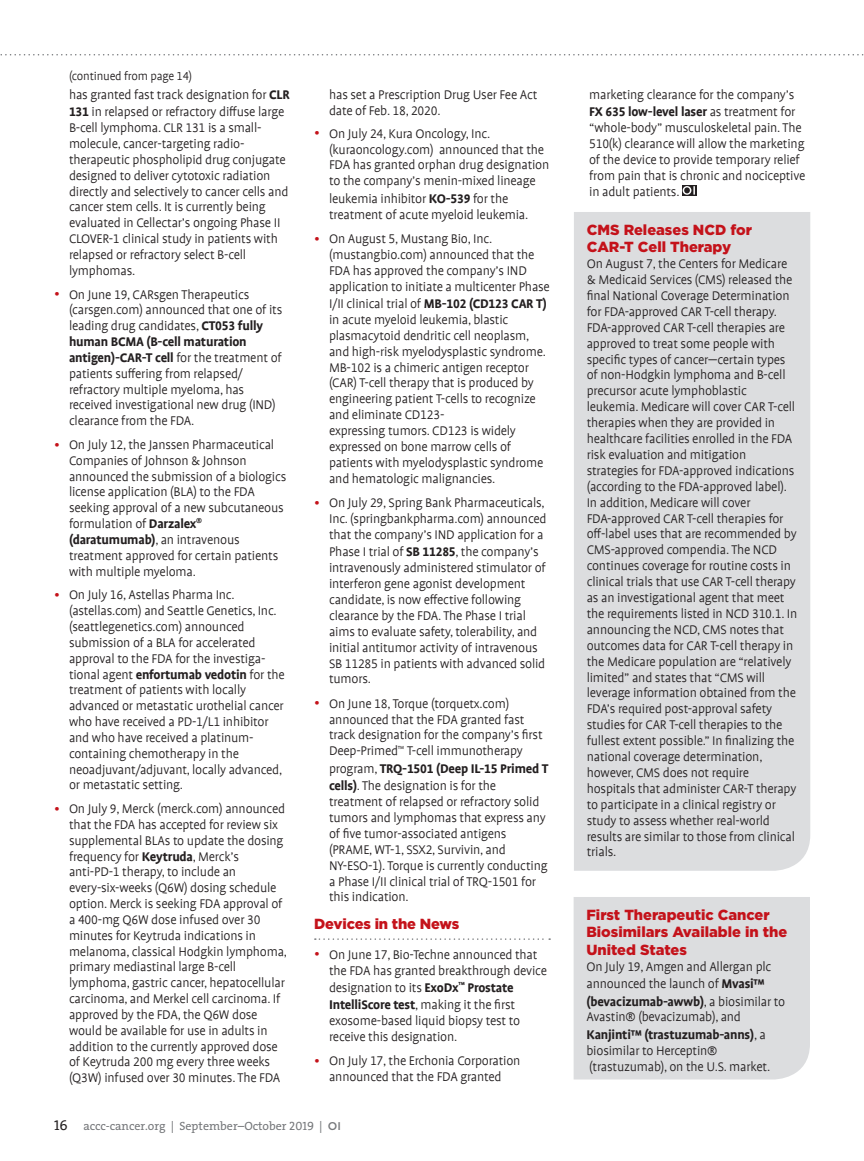
<style>
.page{position:relative;width:864px;height:1161px;background:#fff}
.page>*{position:absolute;margin:0;border:0;box-sizing:border-box;transform-origin:0 0}
.Dept_Subhead{font:900 14.7px/17.7px "Gotham";color:#c4121a}
.Tools_H1{font:900 14.7px "Gotham";letter-spacing:-.01em;color:#c4121a}
.Tools_BL{font:300 14.25px/15.9px "Profile Offc";letter-spacing:-.015em;color:#231f20}
.t1{font:14.25px "The Serif Caps";color:#231f20}
.NEW_Feature_Caption{font:300 13.2px "Profile Offc";letter-spacing:-.015em;color:#231f20}
.t2{font:12px "The Serif B W5 Plain";color:#76787b}
.s1{font-weight:700}
.s2{font-size:18px;color:#c4121a}
.s3{font-family:"The Serif Caps"}
.s4{font-family:"Gotham";font-weight:500;font-size:11.25px}
</style>
<div class="page">
<svg style="left:0;top:54px;width:864px;height:2px"></svg>
<svg style="left:315px;top:938px;width:235px;height:2px"></svg>
<div style="left:682px;top:185px;width:15px;height:11px;background:#231f20"></div>
<svg style="left:683px;top:186px;width:12px;height:9px"></svg>
<div style="left:574px;top:212px;width:236px;height:659px;background:#dcdddf"></div>
<div style="left:574px;top:897px;width:236px;height:183px;background:#dcdddf"></div>
<p class="NEW_Feature_Caption" style="left:69px;top:69px;width:125px">(continued from page 14)</p>
<p class="Tools_BL" style="left:69px;top:87px;width:222px;line-height:17.4px">has granted fast track designation for <span class="s1">CLR<br>131</span> in relapsed or refractory diffuse large</p>
<p class="Tools_BL" style="left:69px;top:121px;width:221px">B-cell lymphoma. CLR 131 is a small&shy;molecule, cancer-targeting radio&shy;therapeutic phospholipid drug conjugate designed to deliver cytotoxic radiation directly and selectively to cancer cells and cancer stem cells. It is currently being evaluated in Cellectar’s ongoing Phase II CLOVER-1 clinical study in patients with relapsed or refractory select B-cell lymphomas.</p>
<p class="Tools_BL" style="left:69px;top:287px;width:215px;text-indent:-15px"><span class="s2">•</span> On June 19, CARsgen Therapeutics (carsgen.com) announced that one of its leading drug candidates, <span class="s1">CT053 fully human BCMA (B-cell maturation antigen)-CAR-T cell</span> for the treatment of patients suffering from relapsed/ refractory multiple myeloma, has received investigational new drug (IND) clearance from the FDA.</p>
<p class="Tools_BL" style="left:69px;top:438px;width:219px;text-indent:-15px"><span class="s2">•</span> On July 12, the Janssen Pharmaceutical Companies of Johnson &amp; Johnson announced the submission of a biologics license application (BLA) to the FDA seeking approval of a new subcutaneous formulation of <span class="s1">Darzalex</span><sup>® </sup><span class="s1">(daratumumab)</span>, an intravenous treatment approved for certain patients with multiple myeloma.</p>
<p class="Tools_BL" style="left:69px;top:588px;width:217px;text-indent:-15px"><span class="s2">•</span> On July 16, Astellas Pharma Inc. (astellas.com) and Seattle Genetics, Inc. (seattlegenetics.com) announced submission of a BLA for accelerated approval to the FDA for the investiga&shy;tional agent <span class="s1">enfortumab vedotin</span> for the treatment of patients with locally advanced or metastatic urothelial cancer who have received a PD-1/L1 inhibitor and who have received a platinum&shy;containing chemotherapy in the neoadjuvant/adjuvant, locally advanced, or metastatic setting.</p>
<p class="Tools_BL" style="left:69px;top:802px;width:220px;text-indent:-15px"><span class="s2">•</span> On July 9, Merck (merck.com) announced that the FDA has accepted for review six supplemental BLAs to update the dosing frequency for <span class="s1">Keytruda</span>, Merck’s anti-PD-1 therapy, to include an every-six-weeks (Q6W) dosing schedule option. Merck is seeking FDA approval of a 400-mg Q6W dose infused over 30 minutes for Keytruda indications in melanoma, classical Hodgkin lymphoma, primary mediastinal large B-cell lymphoma, gastric cancer, hepatocellular carcinoma, and Merkel cell carcinoma. If approved by the FDA, the Q6W dose would be available for use in adults in addition to the currently approved dose of Keytruda 200 mg every three weeks (Q3W) infused over 30 minutes. The FDA</p>
<p class="Tools_BL" style="left:329px;top:88px;width:210px">has set a Prescription Drug User Fee Act date of Feb. 18, 2020.</p>
<p class="Tools_BL" style="left:329px;top:126px;width:222px;text-indent:-15px"><span class="s2">•</span> On July 24, Kura Oncology, Inc. (kuraoncology.com) announced that the FDA has granted orphan drug designation to the company’s menin-mixed lineage</p>
<p class="Tools_BL" style="left:329px;top:191px;width:201px">leukemia inhibitor <span class="s1">KO-539</span> for the treatment of acute myeloid leukemia.</p>
<p class="Tools_BL" style="left:329px;top:231px;width:222px;text-indent:-15px"><span class="s2">•</span> On August 5, Mustang Bio, Inc. (mustangbio.com) announced that the FDA has approved the company’s IND application to initiate a multicenter Phase</p>
<p class="Tools_BL" style="left:329px;top:297px;width:219px">I/II clinical trial of <span class="s1">MB-102 (CD123 CAR T) </span>in acute myeloid leukemia, blastic plasmacytoid dendritic cell neoplasm, and high-risk myelodysplastic syndrome.<br>MB-102 is a chimeric antigen receptor (CAR) T-cell therapy that is produced by engineering patient T-cells to recognize and eliminate CD123-<br>expressing tumors. CD123 is widely expressed on bone marrow cells of patients with myelodysplastic syndrome and hematologic malignancies.</p>
<p class="Tools_BL" style="left:329px;top:496px;width:219px;text-indent:-15px"><span class="s2">•</span> On July 29, Spring Bank Pharmaceuticals,<br>Inc. (springbankpharma.com) announced that the company’s IND application for a</p>
<p class="Tools_BL" style="left:329px;top:545px;width:218px">Phase I trial of <span class="s1">SB 11285</span>, the company’s intravenously administered stimulator of interferon gene agonist development candidate, is now effective following clearance by the FDA. The Phase I trial aims to evaluate safety, tolerability, and initial antitumor activity of intravenous SB 11285 in patients with advanced solid tumors.</p>
<p class="Tools_BL" style="left:329px;top:696px;width:215px;text-indent:-15px"><span class="s2">•</span> On June 18, Torque (torquetx.com) announced that the FDA granted fast track designation for the company’s first Deep-Primed<sup>™</sup> T-cell immunotherapy</p>
<p class="Tools_BL" style="left:329px;top:761px;width:221px;line-height:17.4px">program, <span class="s1">TRQ-1501 (Deep IL-15 Primed T cells)</span>. The designation is for the</p>
<p class="Tools_BL" style="left:329px;top:795px;width:220px">treatment of relapsed or refractory solid tumors and lymphomas that express any of five tumor-associated antigens (PRAME, WT-1, SSX2, Survivin, and NY-ESO-1). Torque is currently conducting a Phase I/II clinical trial of TRQ-1501 for this indication.</p>
<p class="Tools_H1" style="left:314px;top:914px;width:147px">Devices in the News</p>
<p class="Tools_BL" style="left:329px;top:947px;width:219px;text-indent:-15px"><span class="s2">•</span> On June 17, Bio-Techne announced that the FDA has granted breakthrough device</p>
<p class="Tools_BL" style="left:329px;top:980px;width:188px;line-height:17.4px">designation to its <span class="s1">ExoDx</span><sup>™</sup> <span class="s1">Prostate<br>IntelliScore test</span>, making it the first</p>
<p class="Tools_BL" style="left:329px;top:1014px;width:193px">exosome-based liquid biopsy test to receive this designation.</p>
<p class="Tools_BL" style="left:314px;top:1054px;width:208px;text-align:center"><span class="s2">•</span> On July 17, the Erchonia Corporation announced that the FDA granted</p>
<p class="t1" style="left:54px;top:1113px;width:15px">16</p>
<p class="t2" style="left:83px;top:1118px;width:259px">accc-cancer.org | September–October <span class="s3">2019</span> | <span class="s4">OI</span></p>
<p class="Tools_BL" style="left:589px;top:87px;width:208px;line-height:17.4px">marketing clearance for the company’s<br><span class="s1">FX 635 low-level laser</span> as treatment for</p>
<p class="Tools_BL" style="left:589px;top:121px;width:218px">“whole-body” musculoskeletal pain. The 510(k) clearance will allow the marketing of the device to provide temporary relief from pain that is chronic and nociceptive in adult patients.</p>
<p class="Dept_Subhead" style="left:587px;top:220px;width:167px">CMS Releases NCD for<br>CAR-T Cell Therapy</p>
<p class="Tools_BL" style="left:587px;top:257px;width:212px">On August 7, the Centers for Medicare &amp; Medicaid Services (CMS) released the final National Coverage Determination for FDA-approved CAR T-cell therapy.<br>FDA-approved CAR T-cell therapies are approved to treat some people with specific types of cancer—certain types of non-Hodgkin lymphoma and B-cell precursor acute lymphoblastic leukemia. Medicare will cover CAR T-cell therapies when they are provided in healthcare facilities enrolled in the FDA risk evaluation and mitigation strategies for FDA-approved indications (according to the FDA-approved label).<br>In addition, Medicare will cover FDA-approved CAR T-cell therapies for off-label uses that are recommended by CMS-approved compendia. The NCD continues coverage for routine costs in clinical trials that use CAR T-cell therapy as an investigational agent that meet the requirements listed in NCD 310.1. In announcing the NCD, CMS notes that outcomes data for CAR T-cell therapy in the Medicare population are “relatively limited” and states that “CMS will leverage information obtained from the FDA’s required post-approval safety studies for CAR T-cell therapies to the fullest extent possible.” In finalizing the national coverage determination, however, CMS does not require hospitals that administer CAR-T therapy to participate in a clinical registry or study to assess whether real-world results are similar to those from clinical trials.</p>
<p class="Dept_Subhead" style="left:586px;top:905px;width:202px">First Therapeutic Cancer<br>Biosimilars Available in the<br>United States</p>
<p class="Tools_BL" style="left:586px;top:959px;width:200px;line-height:17.4px">On July 19, Amgen and Allergan plc announced the launch of <span class="s1">Mvasi™ (bevacizumab-awwb)</span>, a biosimilar to</p>
<p class="Tools_BL" style="left:586px;top:1009px;width:181px;line-height:17.4px">Avastin® (bevacizumab), and<br><span class="s1">Kanjinti™ (trastuzumab-anns)</span>, a</p>
<p class="Tools_BL" style="left:586px;top:1043px;width:185px">biosimilar to Herceptin® (trastuzumab), on the U.S. market.</p>
</div>
